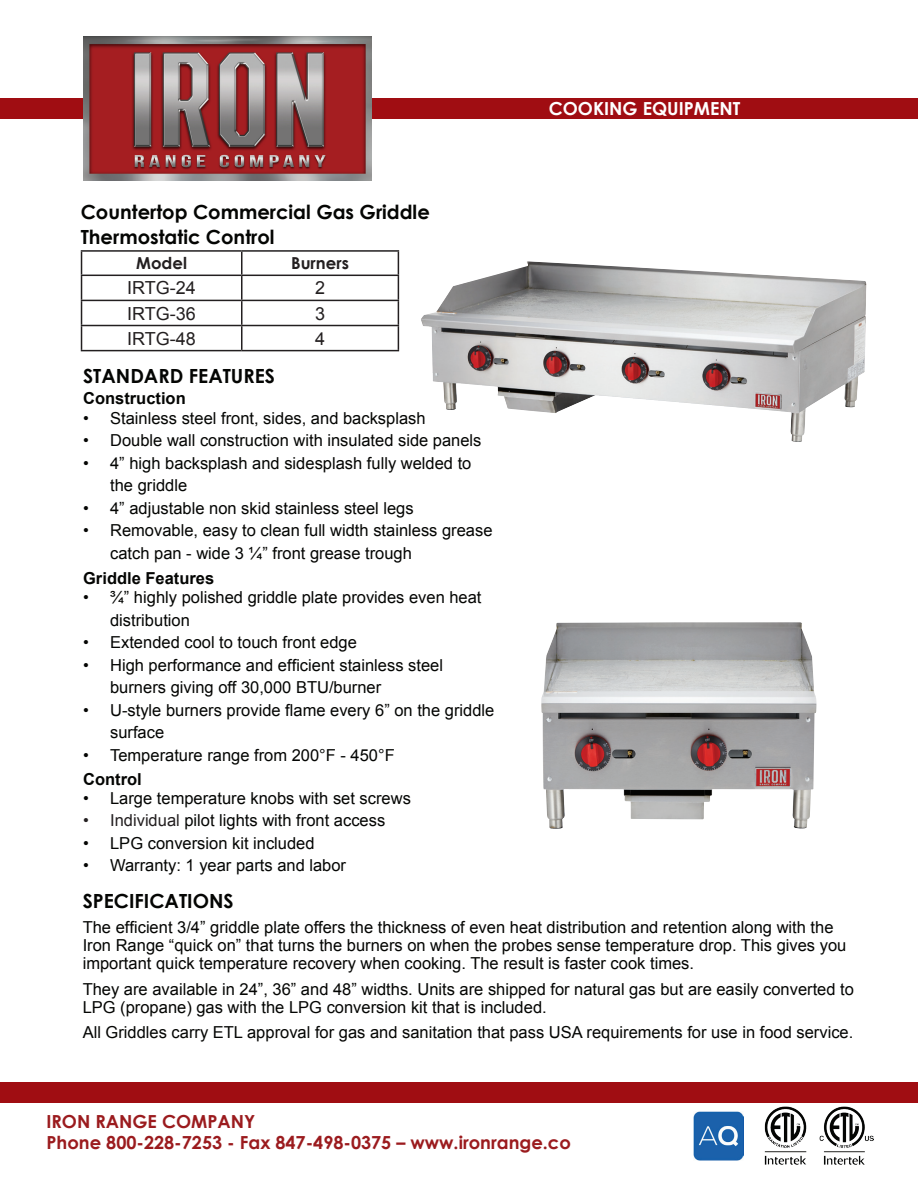
<style>
.page{position:relative;width:918px;height:1188px;background:#fff}
.page>*{position:absolute;margin:0;border:0;box-sizing:border-box;transform-origin:0 0}
.t1{font:700 19.5px/25.5px "Century Gothic";color:#040503}
.t2{font:700 18px/21.6px "Century Gothic";color:#9b1b1e}
.t3{font:18px "Arial";color:#231f20}
.t4{font:700 18px "Century Gothic";color:#fff}
.t5{font:16.5px/22.5px "Arial";color:#040503}
.t6{font:700 16.5px "Arial";color:#040503}
.t7{font:700 16.5px "Century Gothic";color:#231f20}
.s1{color:#231f20}
</style>
<div class="page">
<div style="left:0;top:1083px;width:918px;height:20px;background:#a00d12"></div>
<div style="left:0;top:98px;width:918px;height:20px;background:#a00d12"></div>
<img style="left:764px;top:1107px;width:43px;height:58px">
<img style="left:819px;top:1107px;width:55px;height:58px">
<img style="left:83px;top:36px;width:288px;height:144px">
<img style="left:694px;top:1111px;width:49px;height:49px">
<hr style="left:81px;top:250px;width:161px;height:2px;background:#231f20">
<hr style="left:242px;top:250px;width:157px;height:2px;background:#231f20">
<svg style="left:81px;top:252px;width:318px;height:98px"></svg>
<hr style="left:81px;top:350px;width:161px;height:1px;background:#231f20">
<hr style="left:242px;top:350px;width:157px;height:1px;background:#231f20">
<img style="left:541px;top:622px;width:275px;height:207px">
<img style="left:421px;top:261px;width:445px;height:181px">
<p class="t1" style="left:81px;top:198px;width:351px">Countertop Commercial Gas Griddle<br>Thermostatic Control</p>
<p class="t7" style="left:136px;top:253px;width:52px">Model</p>
<p class="t7" style="left:291px;top:253px;width:59px">Burners</p>
<p class="t3" style="left:127px;top:276px;width:70px">IRTG-24</p>
<p class="t3" style="left:315px;top:276px;width:12px">2</p>
<p class="t3" style="left:127px;top:301px;width:70px">IRTG-36</p>
<p class="t3" style="left:315px;top:301px;width:12px">3</p>
<p class="t3" style="left:127px;top:327px;width:70px">IRTG-48</p>
<p class="t3" style="left:315px;top:327px;width:12px">4</p>
<p class="t1" style="left:83px;top:363px;width:193px">STANDARD FEATURES</p>
<p class="t6" style="left:83px;top:388px;width:104px">Construction</p>
<p class="t5" style="left:83px;top:407px;width:344px">• Stainless steel front, sides, and backsplash</p>
<p class="t5" style="left:83px;top:429px;width:400px">• Double wall construction with insulated side panels</p>
<p class="t5" style="left:110px;top:452px;width:363px;text-indent:-27px">• 4” high backsplash and sidesplash fully welded to the griddle</p>
<p class="t5" style="left:83px;top:497px;width:332px">• 4” adjustable non skid stainless steel legs</p>
<p class="t5" style="left:110px;top:519px;width:384px;text-indent:-27px">• Removable, easy to clean full width stainless grease catch pan - wide 3 ¼” front grease trough</p>
<p class="t6" style="left:83px;top:567px;width:133px">Griddle Features</p>
<p class="t5" style="left:110px;top:586px;width:373px;text-indent:-27px">• ¾” highly polished griddle plate provides even heat distribution</p>
<p class="t5" style="left:83px;top:631px;width:275px">• Extended cool to touch front edge</p>
<p class="t5" style="left:110px;top:654px;width:334px;text-indent:-27px">• High performance and efficient stainless steel burners giving off 30,000 BTU/burner</p>
<p class="t5" style="left:110px;top:699px;width:386px;text-indent:-27px">• U-style burners provide flame every 6” on the griddle surface</p>
<p class="t5" style="left:83px;top:744px;width:313px">• Temperature range from 200°F - 450°F</p>
<p class="t5" style="left:83px;top:787px;width:329px">• Large temperature knobs with set screws</p>
<p class="t5" style="left:83px;top:809px;width:304px"><span class="s1">• Individual</span> pilot lights with front access</p>
<p class="t5" style="left:83px;top:832px;width:233px">• LPG conversion kit included</p>
<p class="t5" style="left:83px;top:854px;width:264px">• Warranty: 1 year parts and labor</p>
<p class="t6" style="left:83px;top:768px;width:60px">Control</p>
<p class="t4" style="left:549px;top:97px;width:193px">COOKING EQUIPMENT</p>
<p class="t1" style="left:83px;top:888px;width:152px">SPECIFICATIONS</p>
<p class="t5" style="left:83px;top:919px;width:765px;line-height:18px">The efficient 3/4” griddle plate offers the thickness of even heat distribution and retention along with the<br>Iron Range “quick on” that turns the burners on when the probes sense temperature drop. This gives you important quick temperature recovery when cooking. The result is faster cook times.</p>
<p class="t5" style="left:83px;top:980px;width:773px;line-height:18px">They are available in 24”, 36” and 48” widths. Units are shipped for natural gas but are easily converted to<br>LPG (propane) gas with the LPG conversion kit that is included.</p>
<p class="t5" style="left:83px;top:1021px;width:772px">All Griddles carry ETL approval for gas and sanitation that pass USA requirements for use in food service.</p>
<p class="t2" style="left:46px;top:1110px;width:526px">IRON RANGE COMPANY<br>Phone 800-228-7253 - Fax 847-498-0375 – www.ironrange.co</p>
</div>
